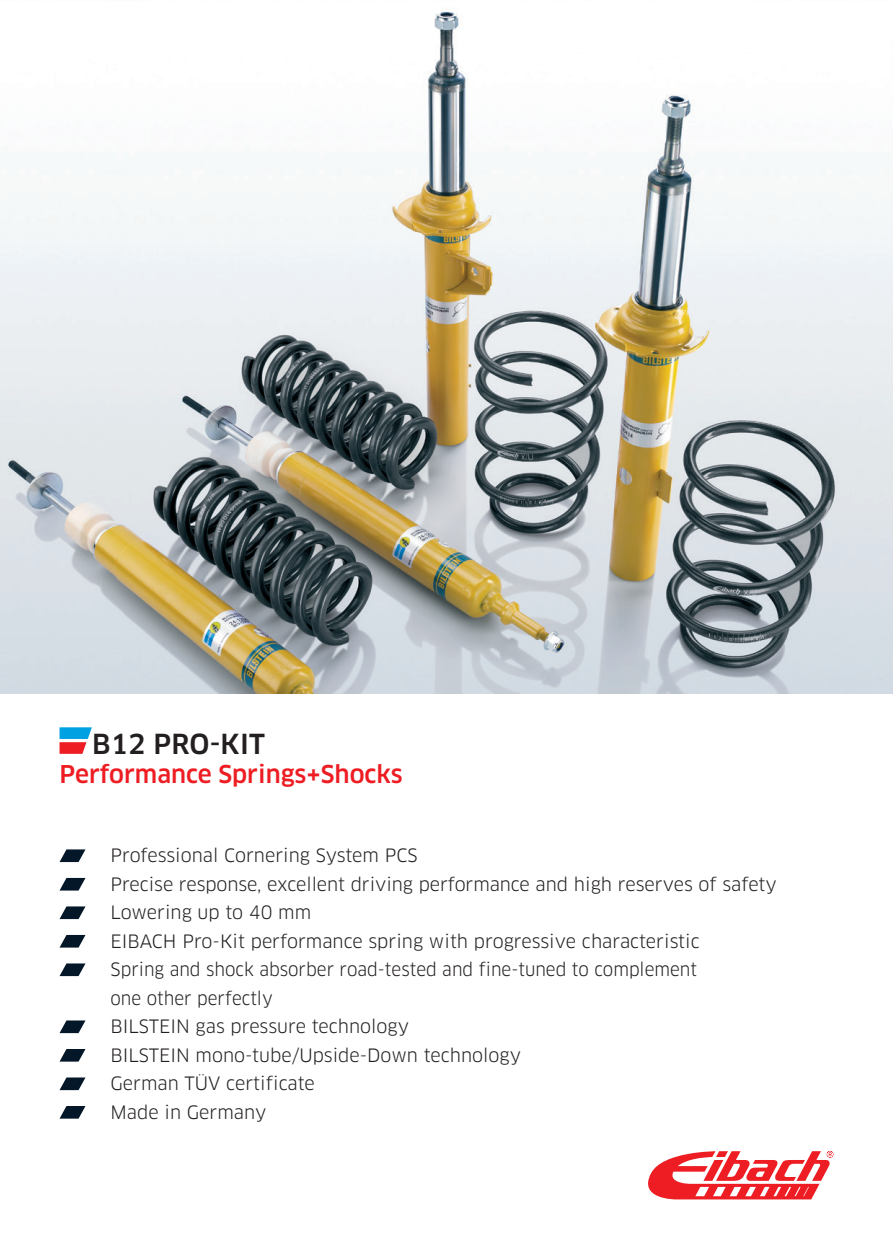
<style>
.page{position:relative;width:893px;height:1259px;background:#fff}
.page>*{position:absolute;margin:0;border:0;box-sizing:border-box;transform-origin:0 0}
.t1{font:500 27px "Clan Pro";letter-spacing:.005em;color:#231f20}
.t2{font:500 24px "Clan Pro";color:#ee1d23}
.t3{font:18px/28.5px "Clan Pro";color:#231f20}
</style>
<div class="page">
<svg style="left:60px;top:849px;width:25px;height:13px"></svg>
<svg style="left:60px;top:878px;width:25px;height:12px"></svg>
<svg style="left:60px;top:906px;width:25px;height:13px"></svg>
<svg style="left:60px;top:935px;width:25px;height:12px"></svg>
<svg style="left:60px;top:963px;width:25px;height:13px"></svg>
<svg style="left:60px;top:1020px;width:25px;height:13px"></svg>
<svg style="left:60px;top:1049px;width:25px;height:12px"></svg>
<svg style="left:60px;top:1077px;width:25px;height:13px"></svg>
<svg style="left:60px;top:1106px;width:25px;height:12px"></svg>
<img style="left:0;top:11px;width:893px;height:682px">
<svg style="left:60px;top:727px;width:32px;height:27px"></svg>
<svg style="left:648px;top:1151px;width:185px;height:48px"></svg>
<h1 class="t1" style="left:92px;top:728px;width:175px">B12 Pro-Kit</h1>
<h2 class="t2" style="left:60px;top:760px;width:345px">Performance Springs+Shocks</h2>
<p class="t3" style="left:111px;top:841px;width:668px">Professional Cornering System PCS<br>Precise response, excellent driving performance and high reserves of safety Lowering up to 40 mm<br>EIBACH Pro-Kit performance spring with progressive characteristic<br>Spring and shock absorber road-tested and fine-tuned to complement<br>one other perfectly<br>BILSTEIN gas pressure technology<br>BILSTEIN mono-tube/Upside-Down technology<br>German TÜV certificate<br>Made in Germany</p>
</div>
